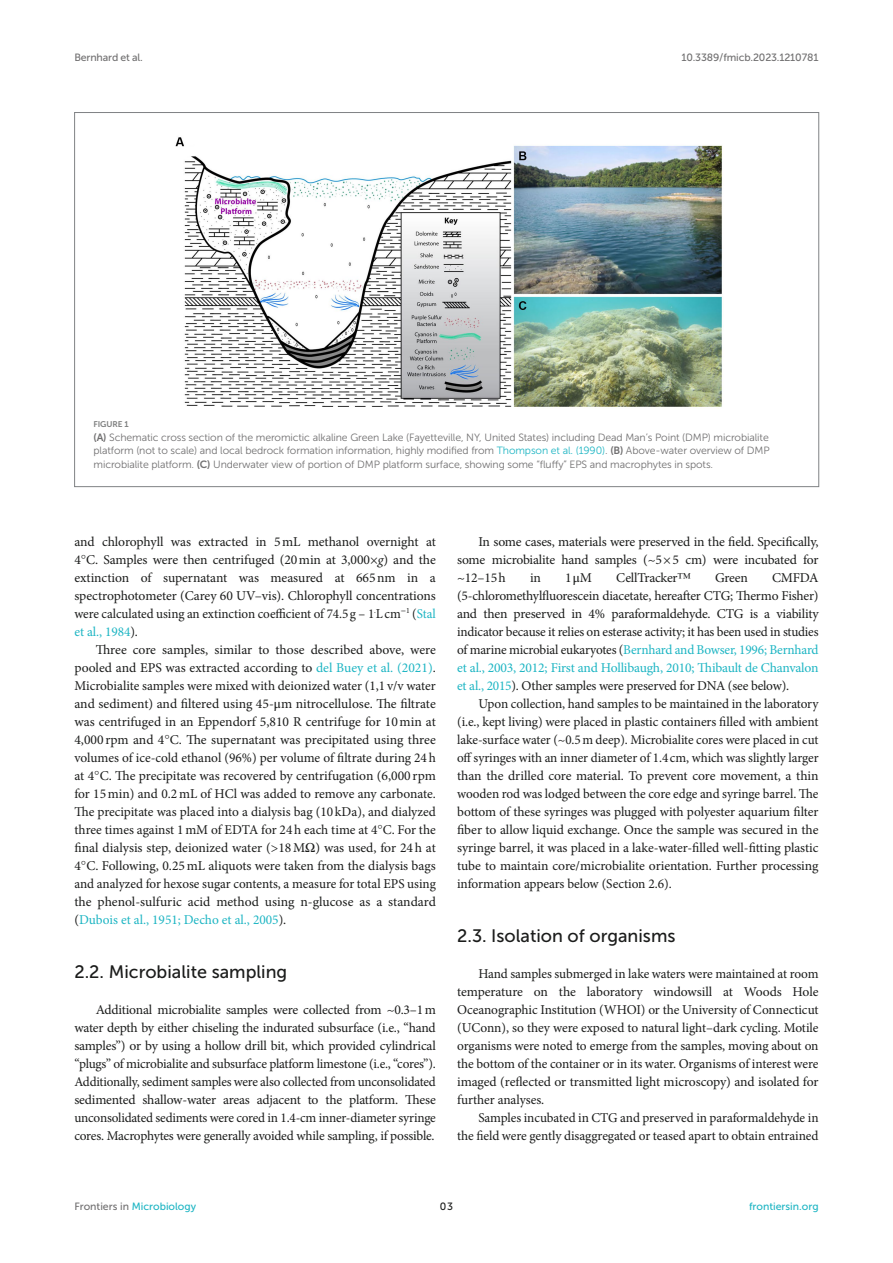
<style>
.page{position:relative;width:893px;height:1263px;background:#fff}
.page>*{position:absolute;margin:0;border:0;box-sizing:border-box;transform-origin:0 0}
.HEAD_2{font:18px "Museo Sans 500";color:#1b1c1b}
.TEXT{font:13.5px/18px "Minion Pro";letter-spacing:-.01em;color:#1b1c1b;text-align:justify}
.TEXT_FLUSH{font:13.5px/18px "Minion Pro";letter-spacing:-.01em;color:#1b1c1b;text-align:justify}
.FIG_LEG{font:10.5px/13.5px "Museo Sans 300";letter-spacing:-.01em;color:#706f70;text-align:justify}
.t1{font:10.5px "Museo Sans 500";letter-spacing:-.015em;color:#706f70}
.t2{font:10.5px "Museo Sans 500";color:#1db5c3}
.t3{font:10.5px "Museo Sans 500";color:#1b1c1b}
.FIG_HD{font:8.25px "Museo Sans 700";letter-spacing:-.01em;color:#7e7f7f}
.s1{font-family:"Museo Sans 700"}
.s2{color:#1db5c3}
.s3{font-family:"STIX"}
.s4{font-style:italic}
.s5{font-family:"STIX General"}
.s6{color:#706f70}
</style>
<div class="page">
<img style="left:175px;top:137px;width:547px;height:270px">
<p class="t1" style="left:74px;top:51px;width:70px">Bernhard et al.</p>
<p class="t1" style="left:681px;top:51px;width:139px">10.3389/fmicb.2023.1210781</p>
<p class="FIG_HD" style="left:94px;top:420px;width:37px">FIGURE 1</p>
<p class="FIG_LEG" style="left:94px;top:430px;width:678px"><span class="s1">(A)</span> Schematic cross section of the meromictic alkaline Green Lake (Fayetteville, NY, United States) including Dead Man’s Point (DMP) microbialite platform (not to scale) and local bedrock formation information, highly modified from <span class="s2">Thompson et al. (1990)</span>. <span class="s1">(B)</span> Above-water overview of DMP microbialite platform. <span class="s1">(C)</span> Underwater view of portion of DMP platform surface, showing some “fluffy” EPS and macrophytes in spots.</p>
<p class="TEXT_FLUSH" style="left:74px;top:533px;width:363px">and chlorophyll was extracted in 5mL methanol overnight at 4<span class="s3">°</span>C. Samples were then centrifuged (20min at 3,000×<span class="s4">g</span>) and the extinction of supernatant was measured at 665nm in a spectrophotometer (Carey 60 UV–vis). Chlorophyll concentrations were calculated using an extinction coefficient of 74.5g – 1<sup>.</sup>Lcm<sup>−</sup><sup>1</sup> (<span class="s2">Stal et al., 1984</span>).</p>
<p class="TEXT" style="left:74px;top:641px;width:363px;text-indent:21px">Three core samples, similar to those described above, were pooled and EPS was extracted according to <span class="s2">del Buey et al. (2021)</span>.<br>Microbialite samples were mixed with deionized water (1,1 v/v water and sediment) and filtered using 45-<span class="s5">μ</span>m nitrocellulose. The filtrate was centrifuged in an Eppendorf 5,810 R centrifuge for 10min at 4,000 rpm and 4<span class="s3">°</span>C. The supernatant was precipitated using three volumes of ice-cold ethanol (96%) per volume of filtrate during 24h at 4<span class="s3">°</span>C. The precipitate was recovered by centrifugation (6,000 rpm for 15min) and 0.2mL of HCl was added to remove any carbonate.<br>The precipitate was placed into a dialysis bag (10 kDa), and dialyzed three times against 1mM of EDTA for 24h each time at 4<span class="s3">°</span>C. For the final dialysis step, deionized water (&gt;18M<span class="s5">Ω</span>) was used, for 24h at 4<span class="s3">°</span>C. Following, 0.25mL aliquots were taken from the dialysis bags and analyzed for hexose sugar contents, a measure for total EPS using the phenol-sulfuric acid method using n-glucose as a standard (<span class="s2">Dubois et al., 1951; Decho et al., 2005</span>).</p>
<p class="HEAD_2" style="left:74px;top:962px;width:214px">2.2. Microbialite sampling</p>
<p class="TEXT_FLUSH" style="left:74px;top:1001px;width:363px;text-indent:21px">Additional microbialite samples were collected from ~0.3–1m water depth by either chiseling the indurated subsurface (i.e., “hand samples”) or by using a hollow drill bit, which provided cylindrical “plugs” of microbialite and subsurface platform limestone (i.e., “cores”).<br>Additionally, sediment samples were also collected from unconsolidated sedimented shallow-water areas adjacent to the platform. These unconsolidated sediments were cored in 1.4-cm inner-diameter syringe cores. Macrophytes were generally avoided while sampling, if possible.</p>
<p class="TEXT" style="left:457px;top:533px;width:363px;text-indent:21px">In some cases, materials were preserved in the field. Specifically, some microbialite hand samples (~5×5 cm) were incubated for ~12–15h</p>
<p class="TEXT" style="left:530px;top:569px;width:12px">in</p>
<p class="TEXT" style="left:565px;top:569px;width:28px">1<span class="s5">μ</span>M</p>
<p class="TEXT" style="left:616px;top:569px;width:76px">CellTracker<span class="s3">™</span></p>
<p class="TEXT" style="left:715px;top:569px;width:34px">Green</p>
<p class="TEXT" style="left:457px;top:569px;width:363px;text-indent:315px">CMFDA (5-chloromethylfluorescein diacetate, hereafter CTG; Thermo Fisher) and then preserved in 4% paraformaldehyde. CTG is a viability indicator because it relies on esterase activity; it has been used in studies of marine microbial eukaryotes (<span class="s2">Bernhard and Bowser, 1996; Bernhard et al., 2003, 2012; First and Hollibaugh, 2010; Thibault de Chanvalon et al., 2015</span>). Other samples were preserved for DNA (see below).</p>
<p class="TEXT" style="left:457px;top:695px;width:363px;text-indent:21px">Upon collection, hand samples to be maintained in the laboratory (i.e., kept living) were placed in plastic containers filled with ambient lake-surface water (~0.5m deep). Microbialite cores were placed in cut off syringes with an inner diameter of 1.4cm, which was slightly larger than the drilled core material. To prevent core movement, a thin wooden rod was lodged between the core edge and syringe barrel. The bottom of these syringes was plugged with polyester aquarium filter fiber to allow liquid exchange. Once the sample was secured in the syringe barrel, it was placed in a lake-water-filled well-fitting plastic tube to maintain core/microbialite orientation. Further processing information appears below (Section 2.6).</p>
<p class="HEAD_2" style="left:457px;top:926px;width:220px">2.3. Isolation of organisms</p>
<p class="TEXT_FLUSH" style="left:457px;top:965px;width:363px;text-indent:21px">Hand samples submerged in lake waters were maintained at room temperature on the laboratory windowsill at Woods Hole Oceanographic Institution (WHOI) or the University of Connecticut (UConn), so they were exposed to natural light–dark cycling. Motile organisms were noted to emerge from the samples, moving about on the bottom of the container or in its water. Organisms of interest were imaged (reflected or transmitted light microscopy) and isolated for further analyses.</p>
<p class="TEXT" style="left:457px;top:1109px;width:363px;text-align:right">Samples incubated in CTG and preserved in paraformaldehyde in<br>the field were gently disaggregated or teased apart to obtain entrained</p>
<p class="t2" style="left:74px;top:1200px;width:123px"><span class="s6">Frontiers in</span> Microbiology</p>
<p class="t3" style="left:440px;top:1200px;width:15px">03</p>
<p class="t2" style="left:749px;top:1200px;width:71px">frontiersin.org</p>
</div>
